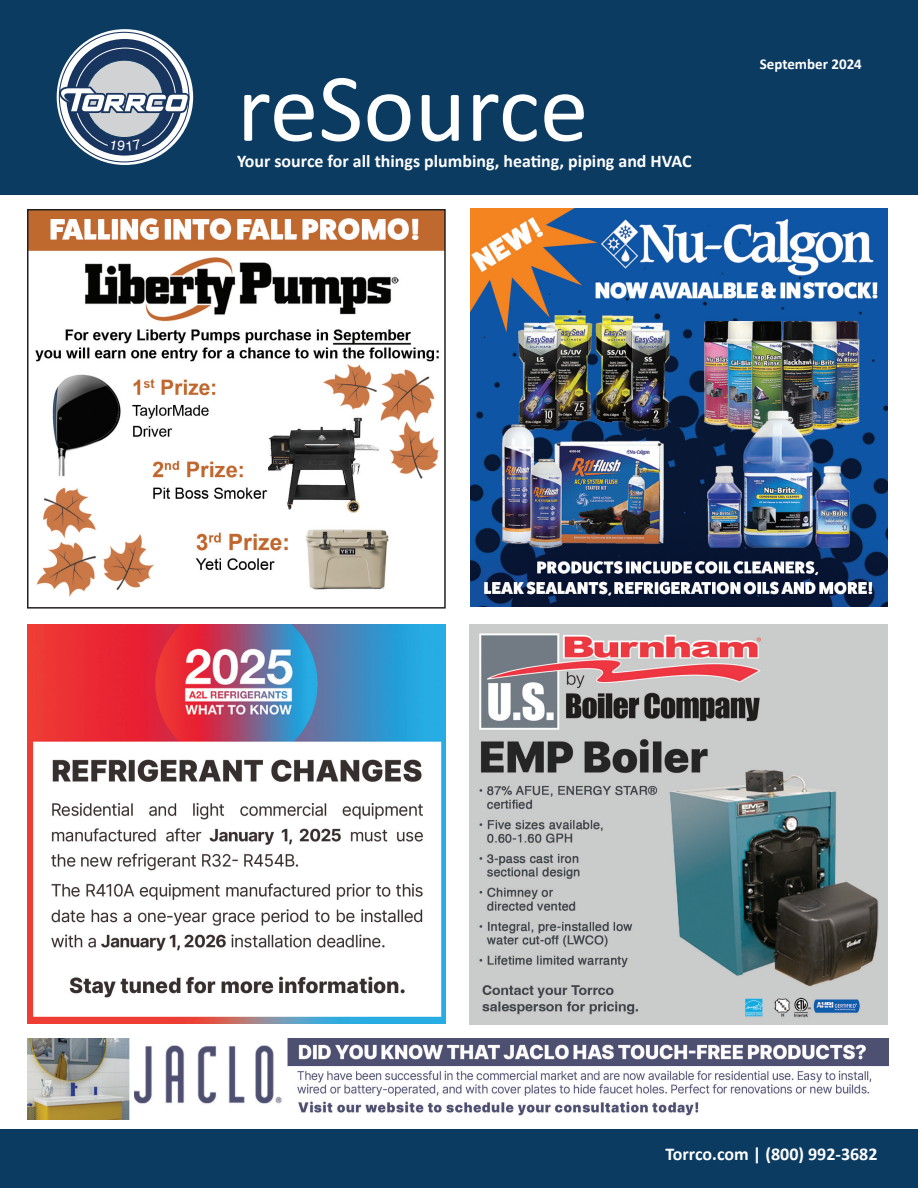
<style>
.page{position:relative;width:918px;height:1188px;background:#fff}
.page>*{position:absolute;margin:0;border:0;box-sizing:border-box;transform-origin:0 0}
.t1{font:97.65px "Calibri";color:#fff}
.t2{font:700 18px "Calibri";color:#fff}
.t3{font:700 17.85px "Calibri";color:#fff}
.t4{font:700 15px "Calibri";color:#fff}
</style>
<div class="page">
<div style="left:0;top:0;width:918px;height:195px;background:#0c3b62"></div>
<div style="left:0;top:1130px;width:918px;height:58px;background:#0c3b62"></div>
<svg style="left:57px;top:29px;width:136px;height:136px"></svg>
<div style="left:66px;top:39px;width:117px;height:117px;background:#18355f;border-radius:50%"></div>
<img style="left:470px;top:625px;width:418px;height:399px">
<img style="left:28px;top:624px;width:418px;height:399px">
<img style="left:30px;top:212px;width:413px;height:385px">
<div style="left:27px;top:209px;width:419px;height:400px;border:2px solid #231f20"></div>
<img style="left:470px;top:208px;width:417px;height:398px">
<img style="left:28px;top:1038px;width:861px;height:81px">
<svg style="left:56px;top:45px;width:136px;height:106px"></svg>
<h1 class="t1" style="left:237px;top:40px;width:353px">reSource</h1>
<p class="t3" style="left:237px;top:149px;width:456px">Your source for all things plumbing, heating, piping and HVAC</p>
<p class="t4" style="left:760px;top:54px;width:104px">September 2024</p>
<p class="t2" style="left:666px;top:1141px;width:214px">Torrco.com | (800) 992-3682</p>
</div>
